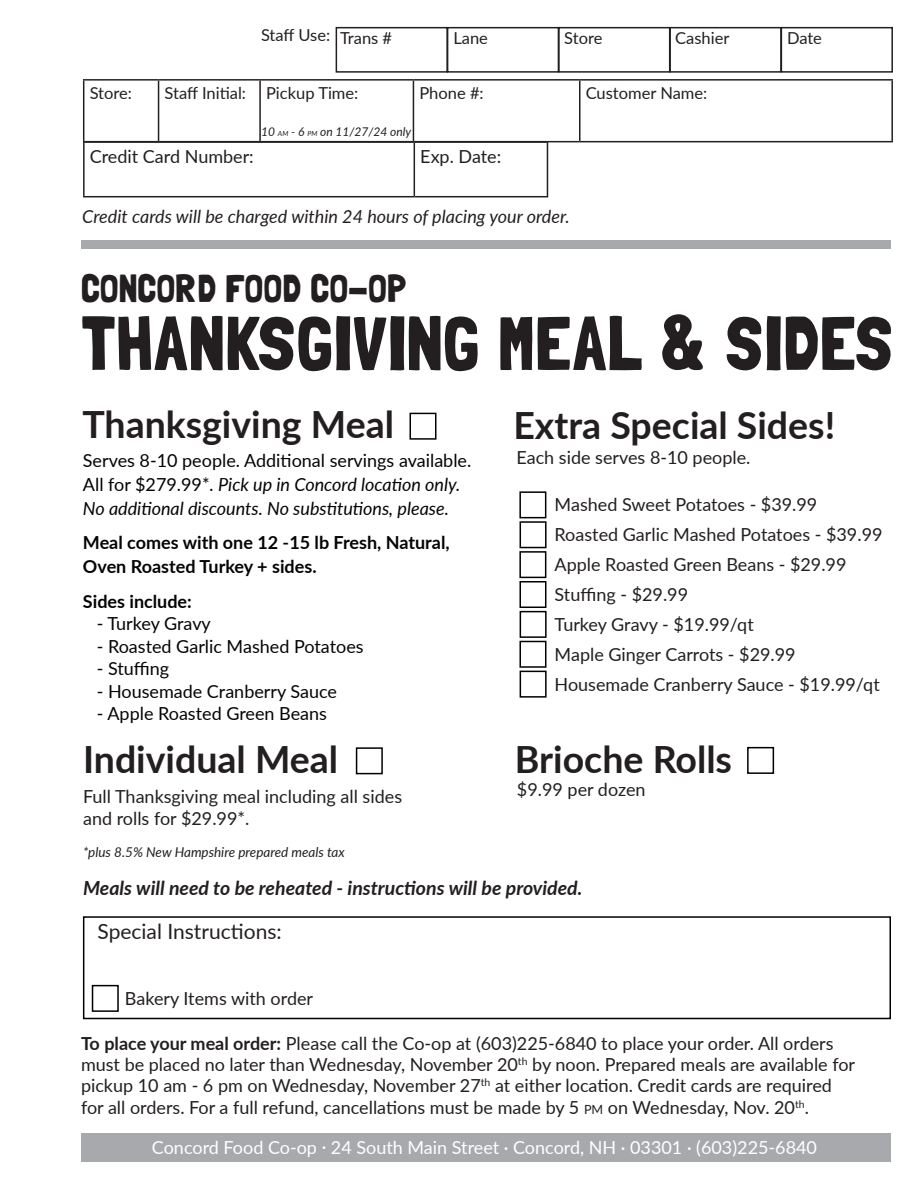
<style>
.page{position:relative;width:918px;height:1188px;background:#fff}
.page>*{position:absolute;margin:0;border:0;box-sizing:border-box;transform-origin:0 0}
.t1{font:39px "Londrina Solid";color:#231f20}
.t2{font:700 37.5px "Lato";color:#231f20}
.t3{font:21px "Lato";color:#231f20}
.t4{font:italic 700 19.5px "Lato";color:#231f20}
.t5{font:18px/21.1px "Lato";color:#231f20}
.t6{font:18px "Lato";color:#040503}
.t7{font:italic 18px "Lato";color:#040503}
.t8{font:700 18px/24px "Lato";color:#040503}
.t9{font:18px "Lato";color:#fff}
.t10{font:italic 18px "Lato";color:#231f20}
.t11{font:16.5px "Lato";color:#231f20}
.t12{font:italic 13.5px "Lato";color:#231f20}
.t13{font:italic 12px "Lato";color:#231f20}
.s1{font-size:7.05px}
.s2{font-style:normal}
.s3{font-weight:700}
.s4{font-size:12.6px}
</style>
<div class="page">
<div style="left:81px;top:1133px;width:810px;height:29px;background:#a8a9ad"></div>
<div style="left:83px;top:916px;width:808px;height:103px;border:2px solid #000"></div>
<div style="left:92px;top:985px;width:27px;height:27px;border:2px solid #000"></div>
<div style="left:410px;top:413px;width:26px;height:27px;border:2px solid #040503"></div>
<div style="left:519px;top:491px;width:27px;height:27px;border:2px solid #000"></div>
<div style="left:520px;top:521px;width:27px;height:27px;border:2px solid #000"></div>
<div style="left:519px;top:551px;width:27px;height:27px;border:2px solid #000"></div>
<div style="left:519px;top:581px;width:27px;height:27px;border:2px solid #000"></div>
<div style="left:520px;top:611px;width:27px;height:27px;border:2px solid #000"></div>
<div style="left:519px;top:641px;width:27px;height:27px;border:2px solid #000"></div>
<div style="left:520px;top:671px;width:27px;height:27px;border:2px solid #000"></div>
<svg style="left:82px;top:314px;width:809px;height:58px"></svg>
<hr style="left:83px;top:79px;width:76px;height:2px;background:#231f20">
<hr style="left:83px;top:81px;width:1px;height:60px;background:#231f20">
<hr style="left:159px;top:79px;width:101px;height:2px;background:#231f20">
<hr style="left:158px;top:81px;width:1px;height:60px;background:#231f20">
<hr style="left:260px;top:79px;width:153px;height:2px;background:#231f20">
<hr style="left:259px;top:81px;width:2px;height:60px;background:#231f20">
<hr style="left:413px;top:79px;width:167px;height:2px;background:#231f20">
<hr style="left:413px;top:81px;width:1px;height:60px;background:#231f20">
<hr style="left:580px;top:79px;width:313px;height:2px;background:#231f20">
<hr style="left:579px;top:81px;width:2px;height:60px;background:#231f20">
<hr style="left:891px;top:81px;width:2px;height:60px;background:#231f20">
<hr style="left:413px;top:141px;width:167px;height:1px;background:#231f20">
<hr style="left:580px;top:141px;width:313px;height:1px;background:#231f20">
<div style="left:781px;top:27px;width:112px;height:46px;border:2px solid #231f20"></div>
<div style="left:669px;top:27px;width:113px;height:46px;border:2px solid #231f20"></div>
<div style="left:558px;top:27px;width:112px;height:46px;border:2px solid #231f20"></div>
<div style="left:447px;top:27px;width:112px;height:46px;border:2px solid #231f20"></div>
<div style="left:336px;top:27px;width:112px;height:46px;border:2px solid #231f20"></div>
<hr style="left:83px;top:141px;width:331px;height:2px;background:#231f20">
<hr style="left:83px;top:143px;width:2px;height:53px;background:#231f20">
<hr style="left:414px;top:141px;width:134px;height:2px;background:#231f20">
<hr style="left:414px;top:143px;width:1px;height:53px;background:#231f20">
<hr style="left:547px;top:143px;width:1px;height:53px;background:#231f20">
<hr style="left:83px;top:196px;width:331px;height:1px;background:#231f20">
<hr style="left:414px;top:196px;width:134px;height:1px;background:#231f20">
<div style="left:356px;top:747px;width:27px;height:27px;border:2px solid #000"></div>
<div style="left:747px;top:747px;width:27px;height:27px;border:2px solid #000"></div>
<div style="left:81px;top:240px;width:810px;height:8px;background:#a8a9ad"></div>
<p class="t11" style="left:261px;top:23px;width:71px">Staff Use:</p>
<p class="t11" style="left:340px;top:26px;width:54px">Trans #</p>
<p class="t11" style="left:453px;top:26px;width:36px">Lane</p>
<p class="t11" style="left:564px;top:26px;width:40px">Store</p>
<p class="t11" style="left:675px;top:26px;width:56px">Cashier</p>
<p class="t11" style="left:787px;top:26px;width:37px">Date</p>
<p class="t11" style="left:90px;top:81px;width:44px">Store:</p>
<p class="t11" style="left:165px;top:81px;width:83px">Staff Initial:</p>
<p class="t11" style="left:266px;top:81px;width:94px">Pickup Time:</p>
<p class="t11" style="left:419px;top:81px;width:66px">Phone #:</p>
<p class="t11" style="left:586px;top:81px;width:123px">Customer Name:</p>
<p class="t13" style="left:261px;top:123px;width:152px">10 <span class="s1">AM</span> - 6 <span class="s1">PM</span> on 11/27/24 only</p>
<p class="t5" style="left:90px;top:145px;width:166px">Credit Card Number:</p>
<p class="t5" style="left:420px;top:145px;width:82px">Exp. Date:</p>
<p class="t10" style="left:82px;top:204px;width:489px">Credit cards will be charged within 24 hours of placing your order.</p>
<p class="t1" style="left:81px;top:266px;width:326px">CONCORD FOOD CO-OP</p>
<p class="t2" style="left:82px;top:396px;width:313px">Thanksgiving Meal</p>
<p class="t6" style="left:83px;top:447px;width:390px">Serves 8-10 people. Additional servings available.</p>
<p class="t7" style="left:83px;top:471px;width:379px"><span class="s2">All for $279.99*</span>. Pick up in Concord location only.</p>
<p class="t7" style="left:83px;top:495px;width:367px">No additional discounts. No substitutions, please.</p>
<p class="t8" style="left:83px;top:530px;width:368px">Meal comes with one 12 -15 lb Fresh, Natural,<br>Oven Roasted Turkey + sides.</p>
<p class="t8" style="left:83px;top:588px;width:110px">Sides include:</p>
<p class="t6" style="left:97px;top:611px;width:116px">- Turkey Gravy</p>
<p class="t6" style="left:97px;top:633px;width:268px">- Roasted Garlic Mashed Potatoes</p>
<p class="t6" style="left:97px;top:656px;width:74px">- Stuffing</p>
<p class="t6" style="left:97px;top:678px;width:242px">- Housemade Cranberry Sauce</p>
<p class="t6" style="left:97px;top:701px;width:232px">- Apple Roasted Green Beans</p>
<p class="t2" style="left:83px;top:732px;width:257px">Individual Meal</p>
<p class="t5" style="left:83px;top:785px;width:321px">Full Thanksgiving meal including all sides</p>
<p class="t5" style="left:83px;top:807px;width:168px">and rolls for $29.99*.</p>
<p class="t2" style="left:513px;top:397px;width:323px">Extra Special Sides!</p>
<p class="t5" style="left:516px;top:446px;width:236px">Each side serves 8-10 people.</p>
<p class="t5" style="left:555px;top:493px;width:264px">Mashed Sweet Potatoes - $39.99</p>
<p class="t5" style="left:555px;top:523px;width:329px">Roasted Garlic Mashed Potatoes - $39.99</p>
<p class="t5" style="left:555px;top:553px;width:293px">Apple Roasted Green Beans - $29.99</p>
<p class="t5" style="left:555px;top:583px;width:135px">Stuffing - $29.99</p>
<p class="t5" style="left:555px;top:613px;width:201px">Turkey Gravy - $19.99/qt</p>
<p class="t5" style="left:555px;top:643px;width:243px">Maple Ginger Carrots - $29.99</p>
<p class="t5" style="left:555px;top:673px;width:327px">Housemade Cranberry Sauce - $19.99/qt</p>
<p class="t2" style="left:515px;top:732px;width:219px">Brioche Rolls</p>
<p class="t5" style="left:517px;top:778px;width:130px">$9.99 per dozen</p>
<p class="t12" style="left:83px;top:842px;width:263px">*plus 8.5% New Hampshire prepared meals tax</p>
<p class="t4" style="left:83px;top:874px;width:501px">Meals will need to be reheated - instructions will be provided.</p>
<p class="t3" style="left:98px;top:917px;width:186px">Special Instructions:</p>
<p class="t5" style="left:125px;top:987px;width:190px">Bakery Items with order</p>
<p class="t5" style="left:81px;top:1033px;width:776px"><span class="s3">To place your meal order:</span> Please call the Co-op at (603)225-6840 to place your order. All orders must be placed no later than Wednesday, November 20<sup>th</sup> by noon. Prepared meals are available for pickup 10 am - 6 pm on Wednesday, November 27<sup>th</sup> at either location. Credit cards are required for all orders. For a full refund, cancellations must be made by 5 <span class="s4">pm</span> on Wednesday, Nov. 20<sup>th</sup>.</p>
<p class="t9" style="left:152px;top:1135px;width:667px">Concord Food Co-op · 24 South Main Street · Concord, NH · 03301 · (603)225-6840</p>
</div>
